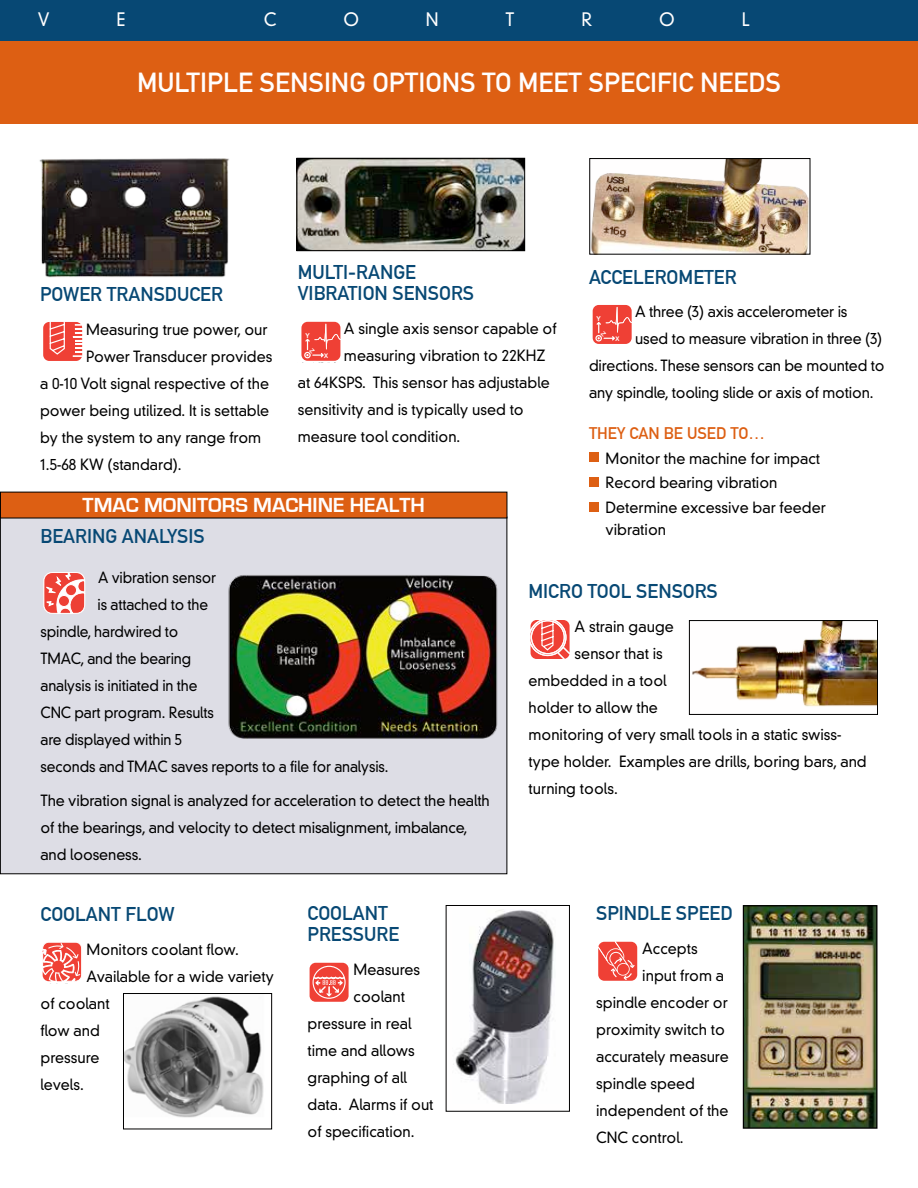
<style>
.page{position:relative;width:918px;height:1188px;background:#fff}
.page>*{position:absolute;margin:0;border:0;box-sizing:border-box;transform-origin:0 0}
.t1{font:700 27px "DIN Alternate";color:#fffefe}
.t2{font:700 21px "Eurostile";color:#fffefe}
.t3{font:700 19.5px/21px "DIN Alternate";color:#074874}
.t4{font:300 18px "DIN Neuzeit Grotesk Std";color:#fffefe;scale:.96 1}
.t5{font:700 16.5px "DIN Alternate";color:#dd5f13}
.t6{font:300 15px/24.8px "DIN Neuzeit Grotesk Std";color:#000;scale:.96 1}
.t7{font:300 15px "DIN Neuzeit Grotesk Std";color:#000;scale:.93 1}
.t8{font:300 15px "DIN Neuzeit Grotesk Std";color:#000;scale:.95 1}
.t9{font:6.9px "Arial Rounded MT Bold";color:#fffefe}
.t10{font:6.45px "Arial Rounded MT Bold";color:#fffefe}
</style>
<div class="page">
<div style="left:0;top:12px;width:918px;height:112px;background:#dd5f13"></div>
<div style="left:0;top:0;width:918px;height:40px;background:#074874"></div>
<svg style="left:598px;top:942px;width:39px;height:39px;background:#f15e55"></svg>
<img style="left:745px;top:907px;width:130px;height:220px">
<div style="left:743px;top:905px;width:134px;height:224px;border:1px solid #000"></div>
<div style="left:310px;top:963px;width:39px;height:39px;background:#ef4035;border-radius:6px"></div>
<div style="left:313px;top:966px;width:33px;height:33px;border:1px solid #fffefe;border-radius:50%"></div>
<svg style="left:314px;top:976px;width:30px;height:23px"></svg>
<img style="left:453px;top:909px;width:101px;height:194px">
<div style="left:446px;top:905px;width:124px;height:207px;border:1px solid #000"></div>
<img style="left:299px;top:160px;width:224px;height:89px">
<div style="left:297px;top:158px;width:228px;height:93px;border:1px solid #000"></div>
<svg style="left:531px;top:620px;width:39px;height:39px"></svg>
<img style="left:692px;top:622px;width:184px;height:85px">
<div style="left:689px;top:620px;width:189px;height:95px;border:1px solid #000"></div>
<svg style="left:42px;top:942px;width:40px;height:39px"></svg>
<img style="left:125px;top:996px;width:139px;height:122px">
<div style="left:123px;top:993px;width:149px;height:136px;border:1px solid #000"></div>
<div style="left:589px;top:453px;width:9px;height:9px;background:#dd5f13"></div>
<div style="left:589px;top:478px;width:9px;height:9px;background:#dd5f13"></div>
<div style="left:589px;top:502px;width:9px;height:10px;background:#dd5f13"></div>
<img style="left:591px;top:160px;width:217px;height:93px">
<div style="left:589px;top:158px;width:221px;height:97px;border:1px solid #000"></div>
<img style="left:39px;top:158px;width:190px;height:120px">
<svg style="left:43px;top:322px;width:39px;height:39px;background:#f2675f"></svg>
<div style="left:0;top:517px;width:507px;height:357px;background:#dddde5"></div>
<img style="left:228px;top:575px;width:270px;height:164px">
<svg style="left:44px;top:572px;width:41px;height:41px"></svg>
<div style="left:65px;top:585px;width:12px;height:11px;background:#ed4035;border-radius:50%"></div>
<div style="left:65px;top:584px;width:12px;height:12px;border:1px solid #fffefe;border-radius:50%"></div>
<div style="left:58px;top:595px;width:11px;height:12px;background:#ed4035;border-radius:50%"></div>
<div style="left:58px;top:595px;width:12px;height:12px;border:1px solid #fffefe;border-radius:50%"></div>
<div style="left:0;top:492px;width:507px;height:26px;background:#dd5f13"></div>
<svg style="left:301px;top:322px;width:39px;height:39px;background:#f0574d"></svg>
<svg style="left:593px;top:305px;width:39px;height:39px;background:#f0564c"></svg>
<p class="t4" style="left:38px;top:8px;width:14px">V</p>
<p class="t4" style="left:117px;top:8px;width:11px">E</p>
<p class="t4" style="left:264px;top:8px;width:15px">C</p>
<p class="t4" style="left:343px;top:8px;width:18px">O</p>
<p class="t4" style="left:426px;top:8px;width:15px">N</p>
<p class="t4" style="left:506px;top:8px;width:11px">T</p>
<p class="t4" style="left:581px;top:8px;width:13px">R</p>
<p class="t4" style="left:659px;top:8px;width:18px">O</p>
<p class="t4" style="left:742px;top:8px;width:10px">L</p>
<h1 class="t1" style="left:137px;top:66px;width:646px">MULTIPLE SENSING OPTIONS TO MEET SPECIFIC NEEDS</h1>
<h3 class="t3" style="left:298px;top:262px;width:178px">MULTI-RANGE<br>VIBRATION SENSORS</h3>
<p class="t9" style="left:305px;top:332px;width:6px">Y</p>
<p class="t10" style="left:324px;top:351px;width:5px">X</p>
<h3 class="t3" style="left:589px;top:266px;width:149px">ACCELEROMETER</h3>
<p class="t9" style="left:597px;top:315px;width:6px">Y</p>
<p class="t10" style="left:616px;top:335px;width:5px">X</p>
<h3 class="t3" style="left:40px;top:283px;width:184px">POWER TRANSDUCER</h3>
<p class="t6" style="left:86px;top:317px;width:190px">Measuring true power, our</p>
<p class="t6" style="left:86px;top:344px;width:196px">Power Transducer provides</p>
<p class="t6" style="left:40px;top:371px;width:240px">a 0-10 Volt signal respective of the</p>
<p class="t6" style="left:40px;top:398px;width:240px">power being utilized. It is settable</p>
<p class="t6" style="left:40px;top:425px;width:232px">by the system to any range from</p>
<p class="t6" style="left:40px;top:452px;width:149px">1.5-68 KW (standard).</p>
<p class="t8" style="left:635px;top:303px;width:225px">A three (3) axis accelerometer is</p>
<p class="t8" style="left:635px;top:330px;width:262px">used to measure vibration in three (3)</p>
<p class="t8" style="left:589px;top:357px;width:313px">directions. These sensors can be mounted to</p>
<p class="t8" style="left:589px;top:384px;width:301px">any spindle, tooling slide or axis of motion.</p>
<p class="t5" style="left:589px;top:423px;width:177px">THEY CAN BE USED TO…</p>
<p class="t6" style="left:606px;top:446px;width:231px">Monitor the machine for impact<br>Record bearing vibration<br>Determine excessive bar feeder</p>
<p class="t6" style="left:606px;top:517px;width:65px">vibration</p>
<p class="t6" style="left:344px;top:316px;width:223px">A single axis sensor capable of</p>
<p class="t6" style="left:344px;top:343px;width:212px">measuring vibration to 22KHZ</p>
<p class="t6" style="left:298px;top:370px;width:264px">at 64KSPS. This sensor has adjustable</p>
<p class="t6" style="left:298px;top:397px;width:237px">sensitivity and is typically used to</p>
<p class="t6" style="left:298px;top:424px;width:171px">measure tool condition.</p>
<h2 class="t2" style="left:83px;top:495px;width:344px">TMAC MONITORS MACHINE HEALTH</h2>
<h3 class="t3" style="left:40px;top:525px;width:166px">BEARING ANALYSIS</h3>
<p class="t7" style="left:98px;top:569px;width:128px">A vibration sensor</p>
<p class="t7" style="left:97px;top:596px;width:121px">is attached to the</p>
<p class="t7" style="left:40px;top:623px;width:150px">spindle, hardwired to</p>
<p class="t7" style="left:40px;top:650px;width:164px">TMAC, and the bearing</p>
<p class="t7" style="left:40px;top:677px;width:170px">analysis is initiated in the</p>
<p class="t7" style="left:40px;top:704px;width:188px">CNC part program. Results</p>
<p class="t7" style="left:40px;top:731px;width:154px">are displayed within 5</p>
<p class="t7" style="left:40px;top:758px;width:376px">seconds and TMAC saves reports to a file for analysis.</p>
<p class="t6" style="left:40px;top:787px;width:469px;line-height:27px">The vibration signal is analyzed for acceleration to detect the health of the bearings, and velocity to detect misalignment, imbalance, and looseness.</p>
<h3 class="t3" style="left:528px;top:581px;width:191px">MICRO TOOL SENSORS</h3>
<p class="t6" style="left:575px;top:614px;width:105px">A strain gauge</p>
<p class="t6" style="left:575px;top:641px;width:93px">sensor that is</p>
<p class="t6" style="left:528px;top:668px;width:146px">embedded in a tool</p>
<p class="t6" style="left:528px;top:695px;width:136px">holder to allow the</p>
<p class="t6" style="left:528px;top:722px;width:328px">monitoring of very small tools in a static swiss-</p>
<p class="t6" style="left:528px;top:749px;width:354px">type holder. Examples are drills, boring bars, and</p>
<p class="t6" style="left:528px;top:776px;width:94px">turning tools.</p>
<h3 class="t3" style="left:40px;top:903px;width:136px">COOLANT FLOW</h3>
<p class="t6" style="left:87px;top:937px;width:160px">Monitors coolant flow.</p>
<p class="t6" style="left:87px;top:964px;width:197px">Available for a wide variety</p>
<p class="t6" style="left:41px;top:991px;width:74px">of coolant</p>
<p class="t6" style="left:41px;top:1018px;width:63px">flow and</p>
<p class="t6" style="left:41px;top:1045px;width:63px">pressure</p>
<p class="t6" style="left:41px;top:1072px;width:47px">levels.</p>
<h3 class="t3" style="left:308px;top:903px;width:93px">COOLANT<br>PRESSURE</h3>
<p class="t6" style="left:354px;top:957px;width:71px">Measures</p>
<p class="t6" style="left:354px;top:984px;width:55px">coolant</p>
<p class="t6" style="left:308px;top:1011px;width:110px">pressure in real</p>
<p class="t6" style="left:308px;top:1038px;width:113px">time and allows</p>
<p class="t6" style="left:308px;top:1065px;width:105px">graphing of all</p>
<p class="t6" style="left:308px;top:1092px;width:133px">data. Alarms if out</p>
<p class="t6" style="left:308px;top:1119px;width:113px">of specification.</p>
<h3 class="t3" style="left:596px;top:903px;width:138px">SPINDLE SPEED</h3>
<p class="t6" style="left:642px;top:936px;width:59px">Accepts</p>
<p class="t6" style="left:642px;top:963px;width:87px">input from a</p>
<p class="t6" style="left:596px;top:990px;width:139px">spindle encoder or</p>
<p class="t6" style="left:596px;top:1017px;width:136px">proximity switch to</p>
<p class="t6" style="left:596px;top:1044px;width:140px">accurately measure</p>
<p class="t6" style="left:596px;top:1071px;width:104px">spindle speed</p>
<p class="t6" style="left:596px;top:1098px;width:140px">independent of the</p>
<p class="t6" style="left:596px;top:1125px;width:93px">CNC control.</p>
</div>
